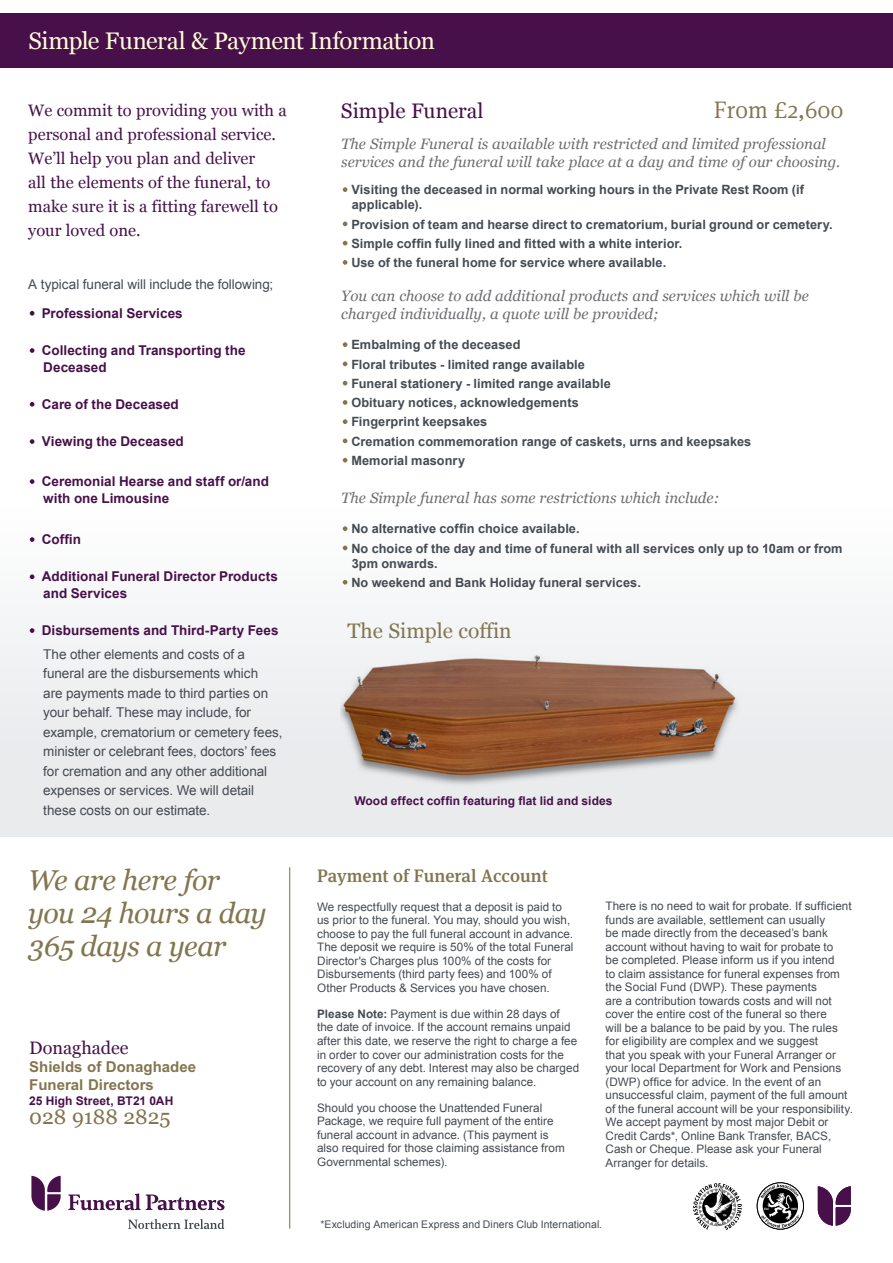
<style>
.page{position:relative;width:893px;height:1263px;background:#fff}
.page>*{position:absolute;margin:0;border:0;box-sizing:border-box;transform-origin:0 0}
.t1{font:italic 28.65px/33px "Georgia";letter-spacing:-.025em;color:#83754e}
.t2{font:24px "Georgia";letter-spacing:-.02em;color:#fffcd5}
.t3{font:300 24px "Meta Serif Pro";color:#83754e}
.t4{font:21px "Georgia";color:#83754e}
.t5{font:21px "Georgia";color:#47104a}
.t6{font:500 18px "Meta Serif Pro";color:#83754e}
.t7{font:18px "Georgia";color:#47104a}
.t8{font:16.5px/24px "Georgia";color:#47104a}
.t9{font:italic 15px/18px "Georgia";color:#6d6e71}
.t10{font:700 15px/18px "Arial MT Pro";color:#83754e}
.t11{font:13.5px/19.5px "Arial";letter-spacing:-.005em;color:#454b53}
.t12{font:700 13.5px/16.5px "Arial";letter-spacing:.005em;color:#47104a}
.t13{font:700 12.75px/19.2px "Arial";letter-spacing:.005em;color:#454b53}
.t14{font:700 12px "Arial";letter-spacing:.005em;color:#47104a}
.t15{font:11.7px/13.5px "Arial";color:#454b53}
.t16{font:10.5px "Arial";letter-spacing:.005em;color:#454b53}
.s1{font-weight:700}
</style>
<div class="page">
<div style="left:0;top:14px;width:893px;height:54px;background:#47104a"></div>
<svg style="left:31px;top:1176px;width:30px;height:35px"></svg>
<svg style="left:68px;top:1193px;width:157px;height:17px"></svg>
<svg style="left:128px;top:1219px;width:96px;height:10px"></svg>
<hr style="left:289px;top:867px;width:1px;height:362px;background:#7d653e">
<div style="left:0;top:94px;width:893px;height:743px;background:linear-gradient(to bottom,#fff,#eceeef)"></div>
<svg style="left:343px;top:187px;width:4px;height:5px"></svg>
<svg style="left:343px;top:222px;width:4px;height:4px"></svg>
<svg style="left:343px;top:241px;width:4px;height:4px"></svg>
<svg style="left:343px;top:260px;width:4px;height:5px"></svg>
<svg style="left:343px;top:342px;width:4px;height:5px"></svg>
<svg style="left:343px;top:362px;width:4px;height:4px"></svg>
<svg style="left:343px;top:381px;width:4px;height:4px"></svg>
<svg style="left:343px;top:400px;width:4px;height:5px"></svg>
<svg style="left:343px;top:419px;width:4px;height:5px"></svg>
<svg style="left:343px;top:439px;width:4px;height:4px"></svg>
<svg style="left:343px;top:458px;width:4px;height:4px"></svg>
<svg style="left:343px;top:526px;width:4px;height:5px"></svg>
<svg style="left:343px;top:546px;width:4px;height:4px"></svg>
<svg style="left:343px;top:580px;width:4px;height:4px"></svg>
<svg style="left:30px;top:311px;width:4px;height:5px"></svg>
<svg style="left:30px;top:348px;width:4px;height:5px"></svg>
<svg style="left:30px;top:402px;width:4px;height:5px"></svg>
<svg style="left:30px;top:439px;width:4px;height:5px"></svg>
<svg style="left:30px;top:479px;width:4px;height:5px"></svg>
<svg style="left:30px;top:537px;width:4px;height:5px"></svg>
<svg style="left:30px;top:574px;width:4px;height:5px"></svg>
<svg style="left:30px;top:628px;width:4px;height:5px"></svg>
<svg style="left:693px;top:1183px;width:49px;height:47px"></svg>
<svg style="left:818px;top:1186px;width:33px;height:40px"></svg>
<div style="left:757px;top:1182px;width:47px;height:47px;border:1px solid #000;border-radius:50%"></div>
<svg style="left:760px;top:1184px;width:39px;height:44px"></svg>
<img style="left:341px;top:644px;width:424px;height:150px">
<h2 class="t2" style="left:29px;top:24px;width:408px">Simple Funeral &amp; Payment Information</h2>
<h3 class="t8" style="left:28px;top:98px;width:260px">We commit to providing you with a</h3>
<h3 class="t5" style="left:341px;top:95px;width:144px">Simple Funeral</h3>
<h2 class="t3" style="left:714px;top:93px;width:131px">From £2,600</h2>
<h3 class="t8" style="left:28px;top:122px;width:251px">personal and professional service.<br>We’ll help you plan and deliver<br>all the elements of the funeral, to make sure it is a fitting farewell to your loved one.</h3>
<p class="t11" style="left:28px;top:274px;width:247px">A typical funeral will include the following;</p>
<p class="t12" style="left:42px;top:305px;width:142px">Professional Services</p>
<p class="t12" style="left:42px;top:343px;width:205px">Collecting and Transporting the<br>Deceased</p>
<p class="t12" style="left:42px;top:396px;width:139px">Care of the Deceased</p>
<p class="t12" style="left:42px;top:434px;width:144px">Viewing the Deceased</p>
<p class="t12" style="left:42px;top:474px;width:229px">Ceremonial Hearse and staff or/and with one Limousine</p>
<p class="t12" style="left:42px;top:532px;width:41px">Coffin</p>
<p class="t12" style="left:42px;top:569px;width:238px">Additional Funeral Director Products and Services</p>
<p class="t12" style="left:42px;top:623px;width:238px">Disbursements and Third-Party Fees</p>
<p class="t11" style="left:43px;top:645px;width:241px">The other elements and costs of a funeral are the disbursements which<br>are payments made to third parties on your behalf. These may include, for example, crematorium or cemetery fees, minister or celebrant fees, doctors’ fees for cremation and any other additional expenses or services. We will detail these costs on our estimate.</p>
<p class="t9" style="left:341px;top:134px;width:501px">The Simple Funeral is available with restricted and limited professional services and the funeral will take place at a day and time of our choosing.</p>
<p class="t13" style="left:351px;top:183px;width:454px;line-height:15px">Visiting the deceased in normal working hours in the Private Rest Room (if applicable).</p>
<p class="t13" style="left:351px;top:215px;width:483px">Provision of team and hearse direct to crematorium, burial ground or cemetery.<br>Simple coffin fully lined and fitted with a white interior.<br>Use of the funeral home for service where available.</p>
<p class="t9" style="left:341px;top:286px;width:469px">You can choose to add additional products and services which will be charged individually, a quote will be provided;</p>
<p class="t13" style="left:351px;top:336px;width:402px">Embalming of the deceased<br>Floral tributes - limited range available<br>Funeral stationery - limited range available<br>Obituary notices, acknowledgements<br>Fingerprint keepsakes<br>Cremation commemoration range of caskets, urns and keepsakes Memorial masonry</p>
<p class="t9" style="left:341px;top:489px;width:380px">The Simple funeral has some restrictions which include:</p>
<p class="t13" style="left:351px;top:520px;width:493px">No alternative coffin choice available.<br>No choice of the day and time of funeral with all services only up to 10am or from</p>
<p class="t13" style="left:351px;top:554px;width:291px">3pm onwards.<br>No weekend and Bank Holiday funeral services.</p>
<h3 class="t4" style="left:347px;top:616px;width:166px">The Simple coffin</h3>
<p class="t14" style="left:354px;top:793px;width:260px">Wood effect coffin featuring flat lid and sides</p>
<h1 class="t1" style="left:28px;top:862px;width:240px">We are here for you 24 hours a day<br>365 days a year</h1>
<h3 class="t7" style="left:29px;top:1035px;width:101px">Donaghadee</h3>
<p class="t10" style="left:29px;top:1058px;width:168px">Shields of Donaghadee<br>Funeral Directors</p>
<p class="t14" style="left:29px;top:1093px;width:146px">25 High Street, BT21 0AH</p>
<h3 class="t4" style="left:29px;top:1102px;width:143px">028 9188 2825</h3>
<h3 class="t6" style="left:317px;top:862px;width:232px">Payment of Funeral Account</h3>
<p class="t15" style="left:317px;top:900px;width:258px">We respectfully request that a deposit is paid to us prior to the funeral. You may, should you wish, choose to pay the full funeral account in advance.<br>The deposit we require is 50% of the total Funeral Director's Charges plus 100% of the costs for Disbursements (third party fees) and 100% of Other Products &amp; Services you have chosen.</p>
<p class="t15" style="left:317px;top:1007px;width:264px"><span class="s1">Please Note:</span> Payment is due within 28 days of<br>the date of invoice. If the account remains unpaid after this date, we reserve the right to charge a fee in order to cover our administration costs for the recovery of any debt. Interest may also be charged to your account on any remaining balance.</p>
<p class="t15" style="left:317px;top:1101px;width:249px">Should you choose the Unattended Funeral Package, we require full payment of the entire funeral account in advance. (This payment is also required for those claiming assistance from Governmental schemes).</p>
<p class="t15" style="left:605px;top:899px;width:249px">There is no need to wait for probate. If sufficient funds are available, settlement can usually<br>be made directly from the deceased’s bank account without having to wait for probate to<br>be completed. Please inform us if you intend<br>to claim assistance for funeral expenses from the Social Fund (DWP). These payments<br>are a contribution towards costs and will not cover the entire cost of the funeral so there<br>will be a balance to be paid by you. The rules for eligibility are complex and we suggest<br>that you speak with your Funeral Arranger or your local Department for Work and Pensions (DWP) office for advice. In the event of an unsuccessful claim, payment of the full amount of the funeral account will be your responsibility.<br>We accept payment by most major Debit or Credit Cards*, Online Bank Transfer, BACS, Cash or Cheque. Please ask your Funeral Arranger for details.</p>
<p class="t16" style="left:320px;top:1217px;width:283px">*Excluding American Express and Diners Club International.</p>
</div>
